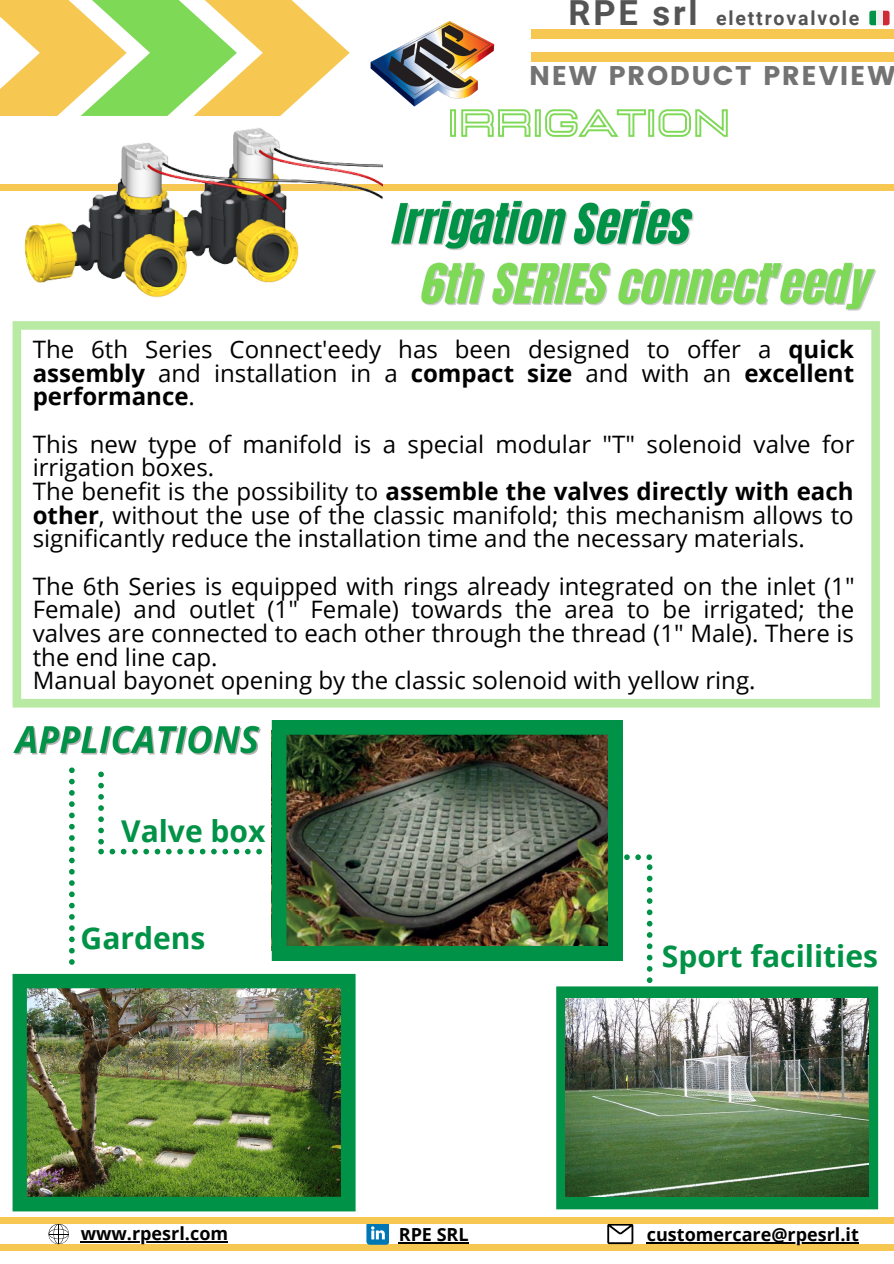
<style>
.page{position:relative;width:894px;height:1264px;background:#fff}
.page>*{position:absolute;margin:0;border:0;box-sizing:border-box;transform-origin:0 0}
.t1{font:700 34.5px "Roboto";letter-spacing:.085em;color:#545454}
.t2{font:700 30px "Open Sans";color:#009246}
.t3{font:27px "Poppins";letter-spacing:.06em;color:#737373}
.t4{font:24px/23.7px "Open Sans";color:#000;text-align:justify}
.t5{font:700 19.5px "Roboto";letter-spacing:.09em;color:#545454}
.t6{font:700 18px "Open Sans";color:#000}
.s1{font-weight:700}
</style>
<div class="page">
<svg style="left:882px;top:11px;width:7px;height:14px"></svg>
<svg style="left:869px;top:11px;width:6px;height:14px"></svg>
<div style="left:875px;top:11px;width:7px;height:14px;background:#eee"></div>
<div style="left:530px;top:30px;width:363px;height:9px;background:#f6c851"></div>
<div style="left:530px;top:52px;width:363px;height:9px;background:#f6c851"></div>
<div style="left:0;top:1243px;width:893px;height:7px;background:#f6c851"></div>
<hr style="left:81px;top:1241px;width:147px;height:1px;background:#000">
<svg style="left:49px;top:1223px;width:20px;height:21px"></svg>
<svg style="left:366px;top:1223px;width:23px;height:21px"></svg>
<svg style="left:607px;top:1223px;width:26px;height:20px"></svg>
<div style="left:0;top:1216px;width:893px;height:7px;background:#f6c851"></div>
<div style="left:0;top:184px;width:893px;height:7px;background:#f6c851"></div>
<svg style="left:0;top:0;width:349px;height:116px"></svg>
<svg style="left:13px;top:321px;width:866px;height:386px"></svg>
<svg style="left:556px;top:986px;width:321px;height:223px;background:#069249"></svg>
<img style="left:565px;top:998px;width:303px;height:198px">
<img style="left:13px;top:973px;width:342px;height:238px">
<img style="left:272px;top:720px;width:350px;height:241px">
<img style="left:13px;top:725px;width:248px;height:30px">
<svg style="left:69px;top:767px;width:6px;height:197px"></svg>
<svg style="left:98px;top:771px;width:164px;height:83px"></svg>
<svg style="left:624px;top:854px;width:28px;height:129px"></svg>
<img style="left:370px;top:21px;width:125px;height:86px">
<img style="left:4px;top:64px;width:378px;height:303px">
<img style="left:421px;top:262px;width:455px;height:49px">
<img style="left:391px;top:200px;width:303px;height:51px">
<hr style="left:398px;top:1242px;width:70px;height:1px;background:#000">
<hr style="left:646px;top:1242px;width:212px;height:1px;background:#000">
<svg style="left:450px;top:109px;width:278px;height:28px"></svg>
<p class="t1" style="left:568px;top:-7px;width:131px">RPE srl</p>
<p class="t5" style="left:716px;top:7px;width:145px">elettrovalvole</p>
<p class="t3" style="left:529px;top:60px;width:368px">NEW PRODUCT PREVIEW</p>
<p class="t4" style="left:33px;top:337px;width:822px">The 6th Series Connect'eedy has been designed to offer a <span class="s1">quick assembly</span> and installation in a <span class="s1">compact size</span> and with an <span class="s1">excellent performance</span>.</p>
<p class="t4" style="left:33px;top:431px;width:823px">This new type of manifold is a special modular "T" solenoid valve for irrigation boxes.</p>
<p class="t4" style="left:33px;top:478px;width:822px">The benefit is the possibility to <span class="s1">assemble the valves directly with each other</span>, without the use of the classic manifold; this mechanism allows to significantly reduce the installation time and the necessary materials.</p>
<p class="t4" style="left:33px;top:573px;width:823px">The 6th Series is equipped with rings already integrated on the inlet (1" Female) and outlet (1" Female) towards the area to be irrigated; the valves are connected to each other through the thread (1" Male). There is the end line cap.</p>
<p class="t4" style="left:33px;top:668px;width:724px">Manual bayonet opening by the classic solenoid with yellow ring.</p>
<p class="t2" style="left:121px;top:809px;width:146px">Valve box</p>
<p class="t2" style="left:81px;top:916px;width:126px">Gardens</p>
<p class="t6" style="left:81px;top:1220px;width:149px">www.rpesrl.com</p>
<p class="t2" style="left:661px;top:934px;width:218px">Sport facilities</p>
<p class="t6" style="left:398px;top:1221px;width:71px">RPE SRL</p>
<p class="t6" style="left:646px;top:1221px;width:213px">customercare@rpesrl.it</p>
</div>
